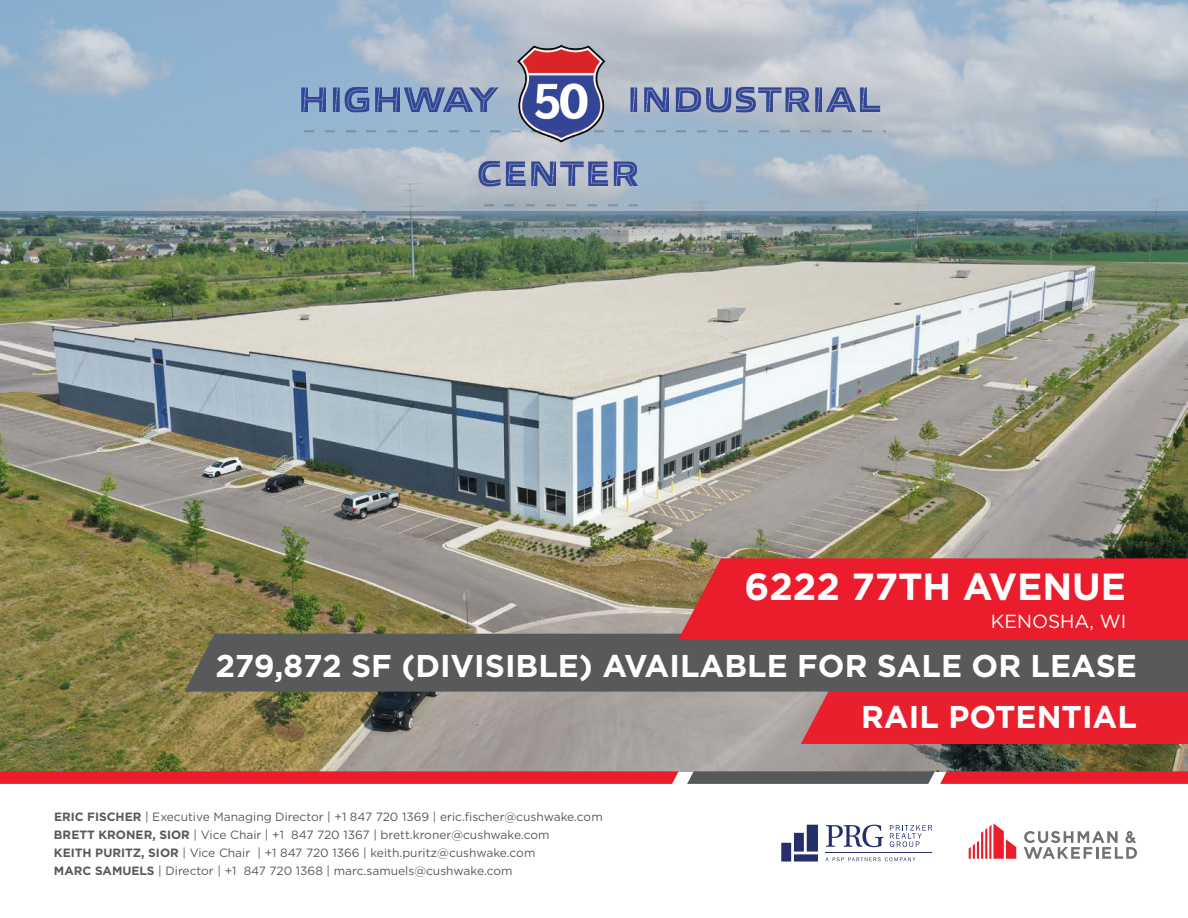
<style>
.page{position:relative;width:1188px;height:918px;background:#fff}
.page>*{position:absolute;margin:0;border:0;box-sizing:border-box;transform-origin:0 0}
.t1{font:700 37.8px "Gotham";color:#fff}
.t2{font:700 31.5px "Gotham";color:#fff}
.t3{font:18.9px "Gotham";color:#fff}
.t4{font:12px "Gotham";color:#58595b}
.s1{font-weight:700}
</style>
<div class="page">
<img style="left:0;top:211px;width:1188px;height:560px">
<svg style="left:0;top:0;width:1188px;height:211px;background:#a4bacc"></svg>
<img style="left:296px;top:23px;width:594px;height:214px">
<div style="left:801px;top:692px;width:387px;height:52px;background:#ea1f2d"></div>
<div style="left:184px;top:634px;width:1004px;height:58px;background:#58595b"></div>
<svg style="left:678px;top:558px;width:510px;height:82px;background:#e5222f"></svg>
<svg style="left:0;top:771px;width:679px;height:13px;background:#e82230"></svg>
<svg style="left:687px;top:771px;width:501px;height:13px;background:#a3424a"></svg>
<svg style="left:890px;top:825px;width:42px;height:22px"></svg>
<svg style="left:826px;top:825px;width:58px;height:22px"></svg>
<div style="left:807px;top:825px;width:11px;height:27px;background:#242f6c"></div>
<div style="left:794px;top:854px;width:24px;height:8px;background:#242f6c"></div>
<div style="left:794px;top:833px;width:10px;height:19px;background:#242f6c"></div>
<div style="left:781px;top:843px;width:10px;height:19px;background:#242f6c"></div>
<svg style="left:825px;top:857px;width:91px;height:4px"></svg>
<hr style="left:826px;top:852px;width:106px;height:1px;background:#242f6c">
<svg style="left:969px;top:823px;width:47px;height:36px"></svg>
<svg style="left:1024px;top:831px;width:113px;height:28px"></svg>
<p class="t1" style="left:744px;top:562px;width:383px">6222 77TH AVENUE</p>
<p class="t3" style="left:991px;top:609px;width:137px">KENOSHA, WI</p>
<p class="t2" style="left:215px;top:645px;width:923px">279,872 SF (DIVISIBLE) AVAILABLE FOR SALE OR LEASE</p>
<p class="t4" style="left:54px;top:809px;width:550px"><span class="s1">ERIC FISCHER</span> | Executive Managing Director | +1 847 720 1369 | eric.fischer@cushwake.com</p>
<p class="t4" style="left:54px;top:827px;width:497px"><span class="s1">BRETT KRONER, SIOR</span> | Vice Chair | +1 847 720 1367 | brett.kroner@cushwake.com</p>
<p class="t4" style="left:54px;top:845px;width:483px"><span class="s1">KEITH PURITZ, SIOR</span> | Vice Chair | +1 847 720 1366 | keith.puritz@cushwake.com</p>
<p class="t4" style="left:54px;top:863px;width:460px"><span class="s1">MARC SAMUELS</span> | Director | +1 847 720 1368 | marc.samuels@cushwake.com</p>
<p class="t2" style="left:861px;top:696px;width:277px">RAIL POTENTIAL</p>
</div>
